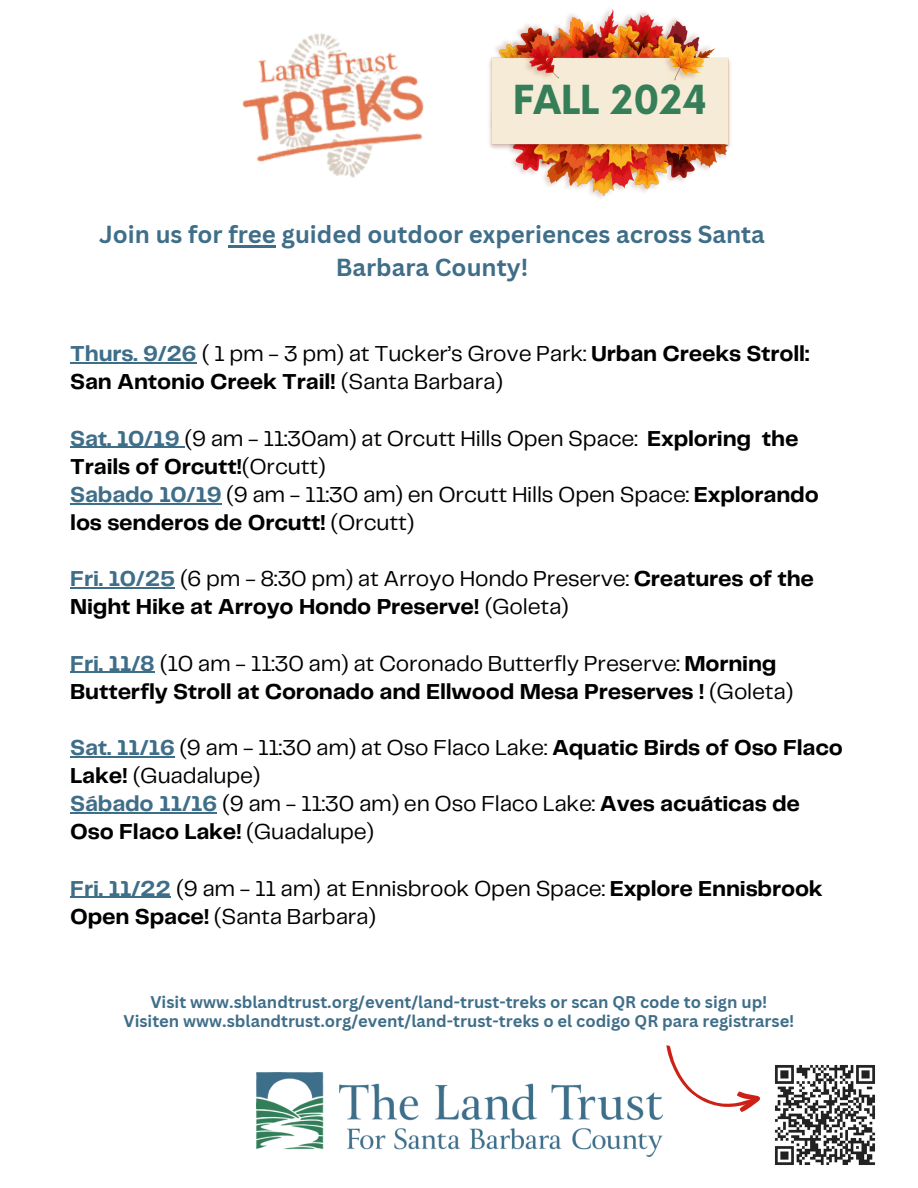
<style>
.page{position:relative;width:918px;height:1188px;background:#fff}
.page>*{position:absolute;margin:0;border:0;box-sizing:border-box;transform-origin:0 0}
.t1{font:700 39px "Now";color:#357e58}
.t2{font:700 24px/32.7px "Canva Sans";color:#3f6e89;text-align:center}
.t3{font:22.5px/28.2px "Telegraf";letter-spacing:-.01em;color:#000}
.t4{font:700 22.5px/28.2px "Telegraf";letter-spacing:-.01em;color:#000}
.t5{font:700 16.5px "Canva Sans";color:#3f6e89}
.s1{font-weight:700;color:#3f6e89}
.s2{font-weight:700}
.s3{color:#3f6e89}
.s4{font-weight:400}
</style>
<div class="page">
<img style="left:242px;top:33px;width:182px;height:145px">
<img style="left:775px;top:1065px;width:100px;height:100px">
<svg style="left:662px;top:1045px;width:98px;height:72px"></svg>
<hr style="left:70px;top:362px;width:63px;height:1px;background:#3f6e89">
<hr style="left:133px;top:362px;width:64px;height:1px;background:#3f6e89">
<hr style="left:70px;top:447px;width:115px;height:1px;background:#3f6e89">
<hr style="left:70px;top:503px;width:152px;height:1px;background:#3f6e89">
<hr style="left:70px;top:587px;width:105px;height:1px;background:#3f6e89">
<svg style="left:70px;top:672px;width:29px;height:1px"></svg>
<hr style="left:99px;top:672px;width:56px;height:1px;background:#3f6e89">
<hr style="left:70px;top:756px;width:105px;height:1px;background:#3f6e89">
<hr style="left:70px;top:812px;width:147px;height:1px;background:#3f6e89">
<svg style="left:70px;top:897px;width:29px;height:1px"></svg>
<hr style="left:99px;top:897px;width:72px;height:1px;background:#3f6e89">
<img style="left:489px;top:9px;width:242px;height:189px">
<img style="left:256px;top:1072px;width:406px;height:85px">
<hr style="left:228px;top:245px;width:48px;height:3px;background:#3f6e89">
<p class="t1" style="left:513px;top:79px;width:196px">FALL 2024</p>
<p class="t2" style="left:99px;top:218px;width:667px">Join us for free guided outdoor experiences across Santa<br>Barbara County!</p>
<h1 class="t3" style="left:70px;top:341px;width:740px"><span class="s1">Thurs. 9/26</span> ( 1 pm - 3 pm) at Tucker’s Grove Park: <span class="s2">Urban Creeks Stroll:<br>San Antonio Creek Trail!</span> (Santa Barbara)</h1>
<h2 class="t3" style="left:70px;top:425px;width:750px"><span class="s1">Sat. 10/19</span> (9 am - 11:30am) at Orcutt Hills Open Space: <span class="s2">Exploring the Trails of Orcutt!</span>(Orcutt)<br><span class="s1">Sabado 10/19</span> (9 am - 11:30 am) en Orcutt Hills Open Space: <span class="s2">Explorando los senderos de Orcutt!</span> (Orcutt)</h2>
<h3 class="t4" style="left:70px;top:566px;width:745px"><span class="s3">Fri. 10/25</span> <span class="s4">(6 pm - 8:30 pm) at Arroyo Hondo Preserve:</span> Creatures of the<br>Night Hike at Arroyo Hondo Preserve! <span class="s4">(Goleta)</span></h3>
<h3 class="t4" style="left:70px;top:650px;width:724px"><span class="s3">Fri. 11/8</span> <span class="s4">(10 am - 11:30 am) at Coronado Butterfly Preserve:</span> Morning<br>Butterfly Stroll at Coronado and Ellwood Mesa Preserves ! <span class="s4">(Goleta)</span></h3>
<h3 class="t3" style="left:70px;top:735px;width:774px"><span class="s1">Sat. 11/16</span> (9 am - 11:30 am) at Oso Flaco Lake: <span class="s2">Aquatic Birds of Oso Flaco Lake!</span> (Guadalupe)<br><span class="s1">Sábado 11/16</span> (9 am - 11:30 am) en Oso Flaco Lake: <span class="s2">Aves acuáticas de Oso Flaco Lake!</span> (Guadalupe)</h3>
<h3 class="t3" style="left:70px;top:875px;width:754px"><span class="s1">Fri. 11/22</span> (9 am - 11 am) at Ennisbrook Open Space: <span class="s2">Explore Ennisbrook<br>Open Space!</span> (Santa Barbara)</h3>
<p class="t5" style="left:150px;top:990px;width:618px">Visit www.sblandtrust.org/event/land-trust-treks or scan QR code to sign up!</p>
<p class="t5" style="left:123px;top:1009px;width:672px">Visiten www.sblandtrust.org/event/land-trust-treks o el codigo QR para registrarse!</p>
</div>
